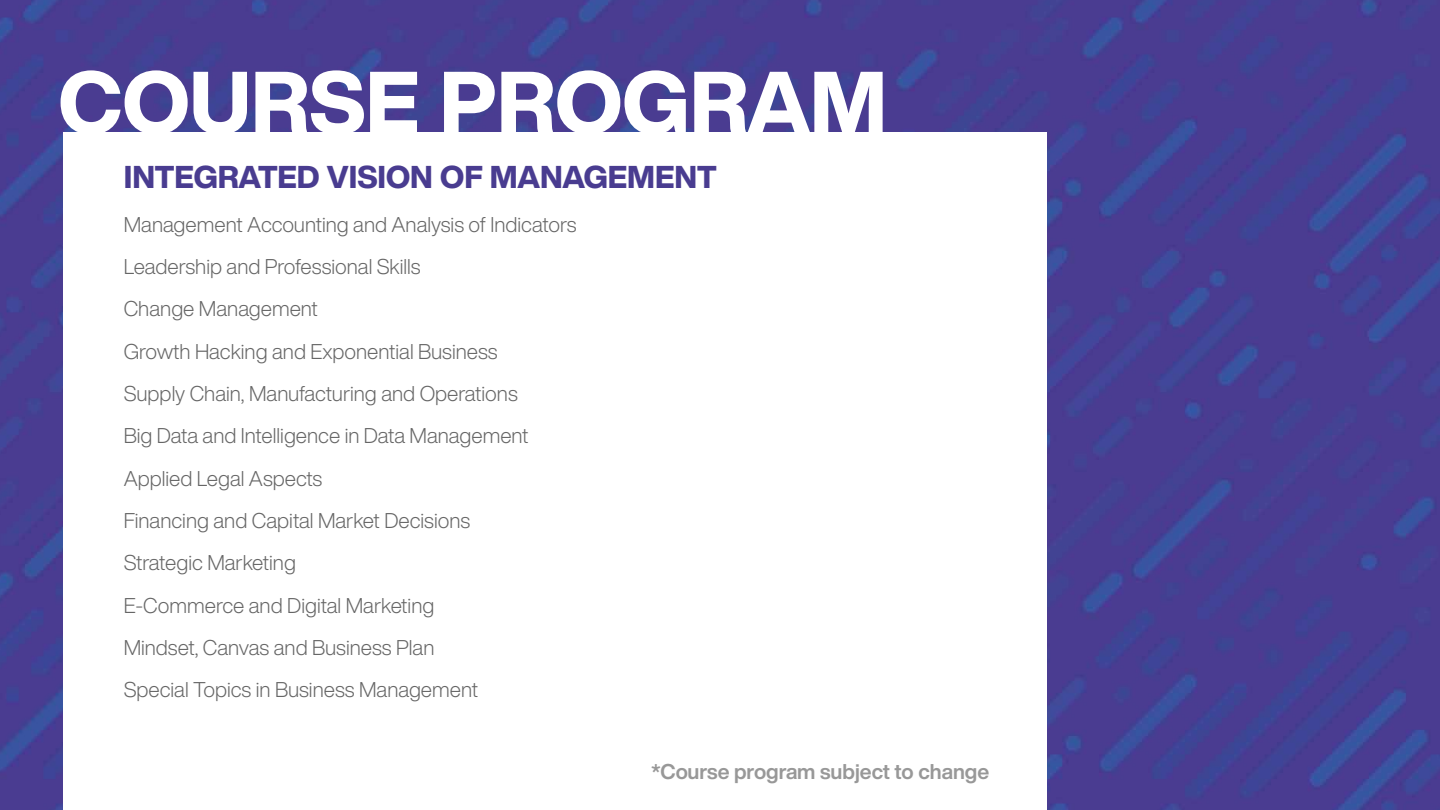
<style>
.page{position:relative;width:1440px;height:810px;background:#fff}
.page>*{position:absolute;margin:0;border:0;box-sizing:border-box;transform-origin:0 0}
.t1{font:800 86.4px "Helvetica Now Display";color:#fff}
.t2{font:800 31.05px "Helvetica Now Display";color:#493c90}
.t3{font:300 21px/42.3px "Helvetica Now Display";color:#666}
.t4{font:700 21px "Helvetica Now Display";color:#989898}
</style>
<div class="page">
<img style="left:0;top:0;width:1440px;height:810px">
<div style="left:64px;top:133px;width:983px;height:677px;background:#fff"></div>
<h1 class="t1" style="left:59px;top:43px;width:830px">COURSE PROGRAM</h1>
<h2 class="t2" style="left:124px;top:156px;width:595px">INTEGRATED VISION OF MANAGEMENT</h2>
<p class="t3" style="left:124px;top:203px;width:454px">Management Accounting and Analysis of Indicators Leadership and Professional Skills<br>Change Management<br>Growth Hacking and Exponential Business<br>Supply Chain, Manufacturing and Operations<br>Big Data and Intelligence in Data Management Applied Legal Aspects<br>Financing and Capital Market Decisions<br>Strategic Marketing<br>E-Commerce and Digital Marketing<br>Mindset, Canvas and Business Plan<br>Special Topics in Business Management</p>
<p class="t4" style="left:651px;top:757px;width:340px">*Course program subject to change</p>
</div>
